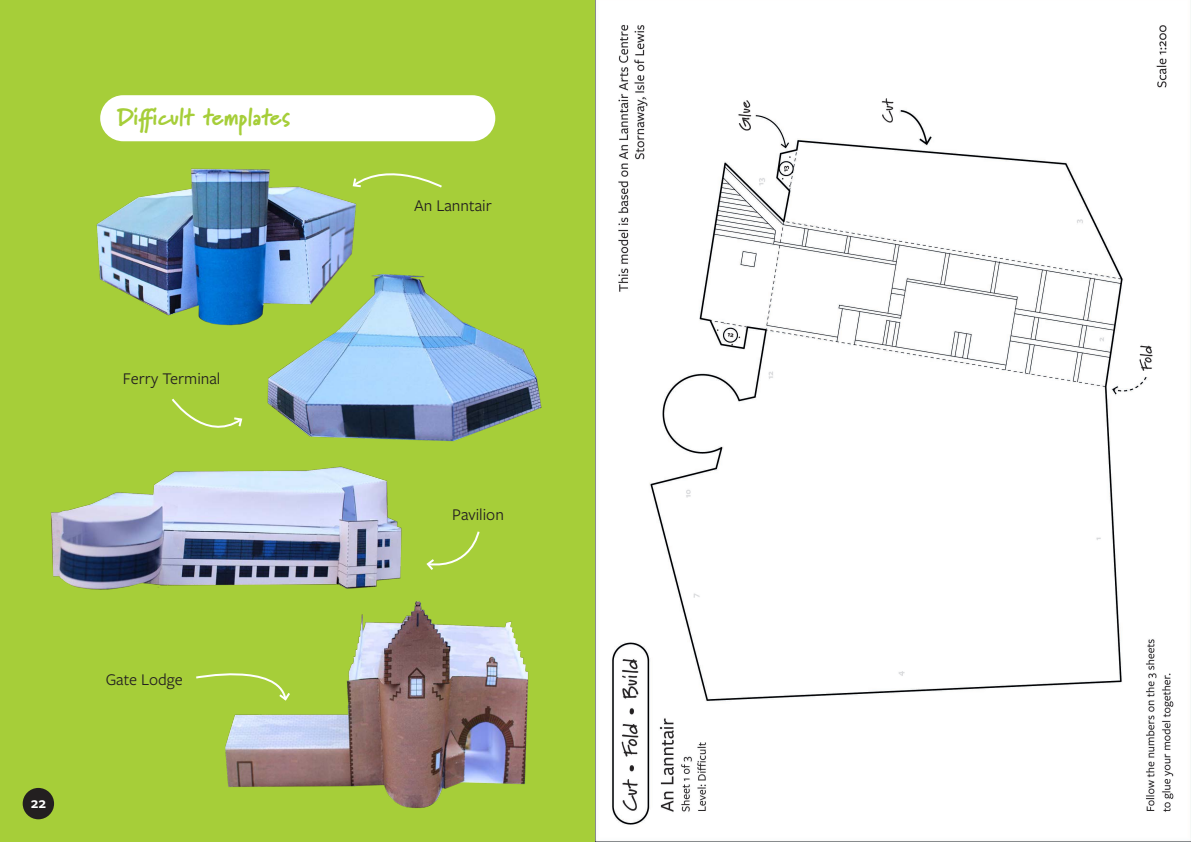
<style>
.page{position:relative;width:1191px;height:842px;background:#fff}
.page>*{position:absolute;margin:0;border:0;box-sizing:border-box;transform-origin:0 0}
.t1{font:900 24px "Marydale";letter-spacing:-.015em;color:#a6ce39}
.t2{font:17px "Freight Sans Pro";color:#231f20}
.t3{font:600 16px "Freight Sans Pro";color:#fff}
</style>
<div class="page">
<div style="left:0;top:0;width:604px;height:842px;background:#a6ce39"></div>
<div style="left:100px;top:95px;width:395px;height:46px;background:#fff;border-radius:23px"></div>
<img style="left:225px;top:601px;width:304px;height:207px">
<img style="left:267px;top:274px;width:275px;height:167px">
<img style="left:96px;top:168px;width:264px;height:161px">
<img style="left:51px;top:466px;width:351px;height:124px">
<svg style="left:171px;top:398px;width:72px;height:30px"></svg>
<svg style="left:426px;top:531px;width:54px;height:39px"></svg>
<svg style="left:196px;top:662px;width:96px;height:40px"></svg>
<svg style="left:351px;top:168px;width:91px;height:21px"></svg>
<div style="left:23px;top:788px;width:31px;height:31px;background:#231f20;border-radius:50%"></div>
<img style="left:595px;top:0;width:596px;height:842px">
<p class="t1" style="left:117px;top:103px;width:175px">Difficult templates</p>
<p class="t2" style="left:123px;top:368px;width:99px">Ferry Terminal</p>
<p class="t3" style="left:31px;top:792px;width:17px">22</p>
<p class="t2" style="left:106px;top:668px;width:79px">Gate Lodge</p>
<p class="t2" style="left:414px;top:194px;width:79px">An Lanntair</p>
<p class="t2" style="left:452px;top:503px;width:53px">Pavilion</p>
</div>
